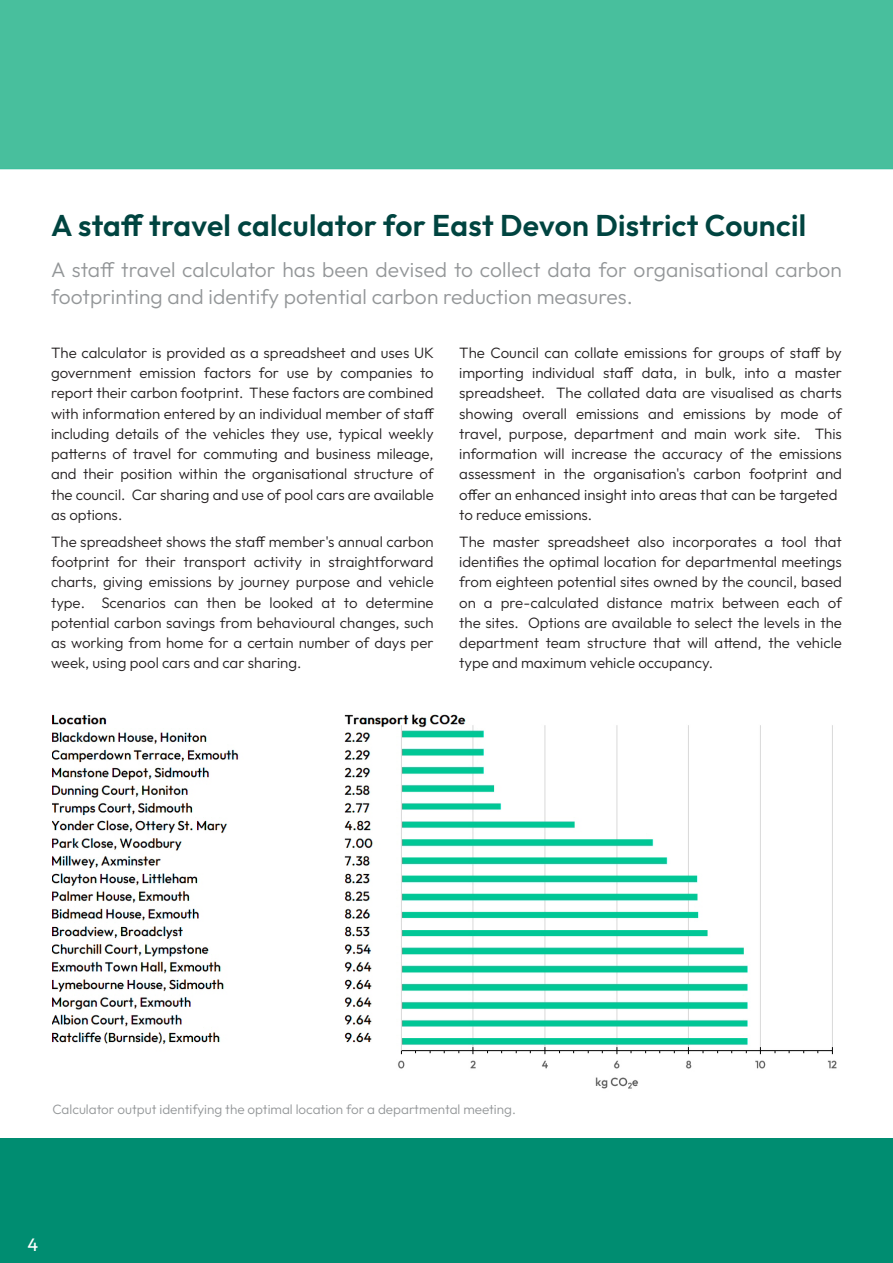
<style>
.page{position:relative;width:893px;height:1263px;background:#fff}
.page>*{position:absolute;margin:0;border:0;box-sizing:border-box;transform-origin:0 0}
.Heading2{font:600 30px "Outfit";letter-spacing:.01em;color:#004440}
.Intro_caption{font:300 21px/27px "Outfit";letter-spacing:.005em;color:#939698}
.t1{font:18px "Outfit";color:#fff}
.Body1{font:300 15px/20.2px "Outfit";color:#231f20;text-align:justify}
.t2{font:300 13.5px "Outfit";color:#939698}
</style>
<div class="page">
<div style="left:0;top:0;width:893px;height:169px;background:#48bf9d"></div>
<div style="left:0;top:1138px;width:893px;height:125px;background:#008d71"></div>
<img style="left:52px;top:714px;width:785px;height:375px">
<p class="Heading2" style="left:51px;top:209px;width:757px">A staff travel calculator for East Devon District Council</p>
<p class="Intro_caption" style="left:51px;top:256px;width:792px">A staff travel calculator has been devised to collect data for organisational carbon footprinting and identify potential carbon reduction measures.</p>
<p class="Body1" style="left:51px;top:342px;width:385px">The calculator is provided as a spreadsheet and uses UK government emission factors for use by companies to report their carbon footprint. These factors are combined with information entered by an individual member of staff including details of the vehicles they use, typical weekly patterns of travel for commuting and business mileage, and their position within the organisational structure of the council. Car sharing and use of pool cars are available as options.</p>
<p class="Body1" style="left:51px;top:531px;width:384px">The spreadsheet shows the staff member's annual carbon footprint for their transport activity in straightforward charts, giving emissions by journey purpose and vehicle type. Scenarios can then be looked at to determine potential carbon savings from behavioural changes, such as working from home for a certain number of days per week, using pool cars and car sharing.</p>
<p class="Body1" style="left:459px;top:342px;width:384px;text-align:left">The Council can collate emissions for groups of staff by importing individual staff data, in bulk, into a master spreadsheet. The collated data are visualised as charts showing overall emissions and emissions by mode of travel, purpose, department and main work site. This information will increase the accuracy of the emissions assessment in the organisation's carbon footprint and offer an enhanced insight into areas that can be targeted to reduce emissions.</p>
<p class="Body1" style="left:459px;top:531px;width:384px">The master spreadsheet also incorporates a tool that identifies the optimal location for departmental meetings from eighteen potential sites owned by the council, based on a pre-calculated distance matrix between each of the sites. Options are available to select the levels in the department team structure that will attend, the vehicle type and maximum vehicle occupancy.</p>
<p class="t2" style="left:53px;top:1101px;width:465px">Calculator output identifying the optimal location for a departmental meeting.</p>
<p class="t1" style="left:28px;top:1235px;width:12px">4</p>
</div>
